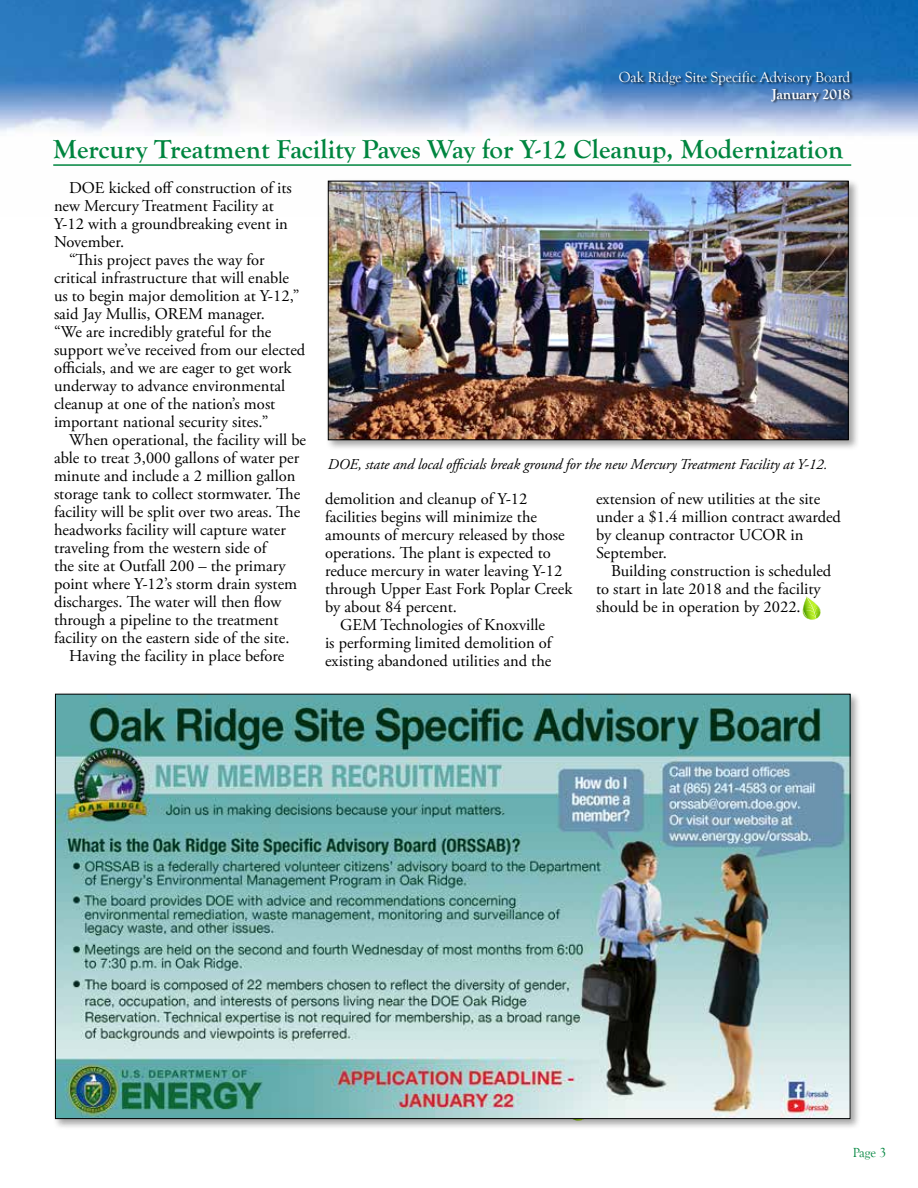
<style>
.page{position:relative;width:918px;height:1188px;background:#fff}
.page>*{position:absolute;margin:0;border:0;box-sizing:border-box;transform-origin:0 0}
.t1{font:700 27px "Goudy Old Style T";color:#00853f}
.t2{font:16.5px/18px "Adobe Garamond Pro";color:#000}
.t3{font:italic 15px "Adobe Garamond Pro";letter-spacing:-.005em;color:#000}
.t4{font:15px "Goudy Old Style T";letter-spacing:-.005em;color:#fff}
.t5{font:700 15px "Goudy Old Style T";letter-spacing:-.005em;color:#fff}
.t6{font:13.5px "Goudy Old Style T";color:#00853f}
</style>
<div class="page">
<img style="left:0;top:0;width:918px;height:166px">
<div style="left:619px;top:71px;width:235px;height:33px;background:#000;opacity:.75"></div>
<hr style="left:53px;top:164px;width:798px;height:2px;background:#00853f">
<div style="left:326px;top:179px;width:533px;height:272px;background:#000;opacity:.36"></div>
<img style="left:330px;top:183px;width:517px;height:255px">
<div style="left:328px;top:181px;width:521px;height:259px;border:1px solid #000"></div>
<svg style="left:802px;top:596px;width:19px;height:24px"></svg>
<div style="left:53px;top:692px;width:808px;height:438px;background:#000;opacity:.36"></div>
<img style="left:57px;top:696px;width:791px;height:421px">
<p class="t4" style="left:619px;top:69px;width:233px">Oak Ridge Site Specific Advisory Board</p>
<p class="t5" style="left:772px;top:85px;width:80px">January 2018</p>
<h1 class="t1" style="left:53px;top:134px;width:792px">Mercury Treatment Facility Paves Way for Y-12 Cleanup, Modernization</h1>
<p class="t2" style="left:69px;top:179px;width:224px">DOE kicked off construction of its</p>
<p class="t2" style="left:54px;top:197px;width:222px">new Mercury Treatment Facility at</p>
<p class="t2" style="left:54px;top:215px;width:235px">Y-12 with a groundbreaking event in</p>
<p class="t2" style="left:54px;top:233px;width:72px">November.</p>
<p class="t2" style="left:69px;top:251px;width:197px">“This project paves the way for</p>
<p class="t2" style="left:54px;top:269px;width:237px">critical infrastructure that will enable</p>
<p class="t2" style="left:54px;top:287px;width:247px">us to begin major demolition at Y-12,”</p>
<p class="t2" style="left:54px;top:305px;width:212px">said Jay Mullis, OREM manager.</p>
<p class="t2" style="left:54px;top:323px;width:219px">“We are incredibly grateful for the</p>
<p class="t2" style="left:54px;top:341px;width:253px">support we’ve received from our elected</p>
<p class="t2" style="left:54px;top:359px;width:239px">officials, and we are eager to get work</p>
<p class="t2" style="left:54px;top:377px;width:233px">underway to advance environmental</p>
<p class="t2" style="left:54px;top:395px;width:223px">cleanup at one of the nation’s most</p>
<p class="t2" style="left:54px;top:413px;width:216px">important national security sites.”</p>
<p class="t2" style="left:69px;top:431px;width:239px">When operational, the facility will be</p>
<p class="t2" style="left:54px;top:449px;width:247px">able to treat 3,000 gallons of water per</p>
<p class="t2" style="left:54px;top:467px;width:243px">minute and include a 2 million gallon</p>
<p class="t2" style="left:54px;top:485px;width:248px">storage tank to collect stormwater. The</p>
<p class="t2" style="left:54px;top:503px;width:248px">facility will be split over two areas. The</p>
<p class="t2" style="left:54px;top:521px;width:233px">headworks facility will capture water</p>
<p class="t2" style="left:54px;top:539px;width:214px">traveling from the western side of</p>
<p class="t2" style="left:54px;top:557px;width:233px">the site at Outfall 200 – the primary</p>
<p class="t2" style="left:54px;top:575px;width:245px">point where Y-12’s storm drain system</p>
<p class="t2" style="left:54px;top:593px;width:229px">discharges. The water will then flow</p>
<p class="t2" style="left:54px;top:611px;width:226px">through a pipeline to the treatment</p>
<p class="t2" style="left:54px;top:629px;width:237px">facility on the eastern side of the site.</p>
<p class="t2" style="left:69px;top:647px;width:217px">Having the facility in place before</p>
<p class="t3" style="left:328px;top:455px;width:501px">DOE, state and local officials break ground for the new Mercury Treatment Facility at Y-12.</p>
<p class="t2" style="left:325px;top:490px;width:204px">demolition and cleanup of Y-12</p>
<p class="t2" style="left:325px;top:508px;width:214px">facilities begins will minimize the</p>
<p class="t2" style="left:325px;top:526px;width:241px">amounts of mercury released by those</p>
<p class="t2" style="left:325px;top:544px;width:227px">operations. The plant is expected to</p>
<p class="t2" style="left:325px;top:562px;width:239px">reduce mercury in water leaving Y-12</p>
<p class="t2" style="left:325px;top:580px;width:249px">through Upper East Fork Poplar Creek</p>
<p class="t2" style="left:325px;top:598px;width:133px">by about 84 percent.</p>
<p class="t2" style="left:340px;top:616px;width:207px">GEM Technologies of Knoxville</p>
<p class="t2" style="left:325px;top:634px;width:228px">is performing limited demolition of</p>
<p class="t2" style="left:325px;top:652px;width:228px">existing abandoned utilities and the</p>
<p class="t2" style="left:596px;top:490px;width:246px">extension of new utilities at the site under a $1.4 million contract awarded by cleanup contractor UCOR in<br>September.</p>
<p class="t2" style="left:596px;top:562px;width:237px;text-indent:15px">Building construction is scheduled to start in late 2018 and the facility should be in operation by 2022.</p>
<p class="t6" style="left:853px;top:1146px;width:35px">Page 3</p>
</div>
